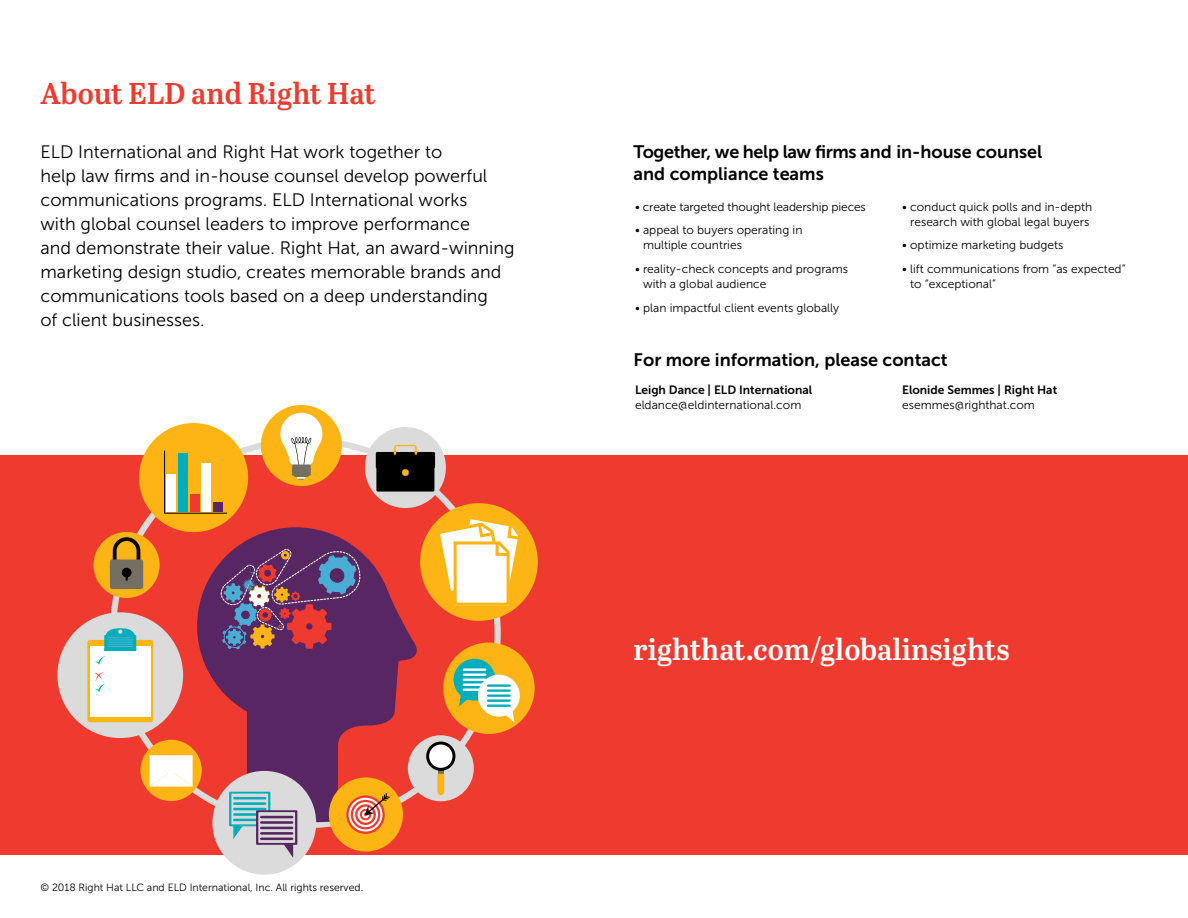
<style>
.page{position:relative;width:1188px;height:918px;background:#fff}
.page>*{position:absolute;margin:0;border:0;box-sizing:border-box;transform-origin:0 0}
.t1{font:30px "Abril Titling Sb";color:#fff}
.t2{font:30px "Abril Titling Sb";color:#ef3b2f}
.t3{font:18px/24px "Museo Sans 300";color:#000}
.t4{font:18px/22.5px "Museo Sans 700";color:#000}
.t5{font:12px/15px "Museo Sans 300";color:#000}
.t6{font:12px "Museo Sans 700";color:#000}
.t7{font:10.5px "Museo Sans 300";color:#000}
</style>
<div class="page">
<div style="left:1px;top:455px;width:1187px;height:400px;background:#ef3b2f"></div>
<svg style="left:110px;top:437px;width:391px;height:368px"></svg>
<div style="left:197px;top:527px;width:197px;height:197px;background:#572663;border-radius:50%"></div>
<div style="left:365px;top:427px;width:81px;height:81px;background:#dbdbdb;border-radius:50%"></div>
<div style="left:376px;top:457px;width:58px;height:35px;background:#000;border-radius:2px"></div>
<div style="left:402px;top:469px;width:7px;height:7px;background:#fcb515;border-radius:3px"></div>
<svg style="left:376px;top:445px;width:59px;height:29px"></svg>
<div style="left:261px;top:405px;width:81px;height:81px;background:#fcb515;border-radius:50%"></div>
<svg style="left:280px;top:413px;width:42px;height:67px"></svg>
<div style="left:94px;top:532px;width:66px;height:66px;background:#fcb515;border-radius:50%"></div>
<div style="left:110px;top:559px;width:33px;height:30px;background:#737063;border-radius:2px"></div>
<svg style="left:113px;top:537px;width:27px;height:44px"></svg>
<div style="left:140px;top:740px;width:62px;height:61px;background:#fcb515;border-radius:50%"></div>
<svg style="left:150px;top:755px;width:43px;height:32px"></svg>
<div style="left:420px;top:503px;width:118px;height:118px;background:#fcb515;border-radius:50%"></div>
<div style="left:139px;top:423px;width:109px;height:109px;background:#fcb515;border-radius:50%"></div>
<svg style="left:164px;top:451px;width:63px;height:63px"></svg>
<div style="left:57px;top:612px;width:126px;height:126px;background:#dbdbdb;border-radius:50%"></div>
<svg style="left:87px;top:640px;width:66px;height:82px"></svg>
<div style="left:90px;top:646px;width:60px;height:70px;background:#fff"></div>
<svg style="left:94px;top:628px;width:42px;height:65px"></svg>
<div style="left:212px;top:771px;width:104px;height:104px;background:#dbdbdb;border-radius:50%"></div>
<svg style="left:212px;top:549px;width:207px;height:309px"></svg>
<div style="left:443px;top:643px;width:92px;height:91px;background:#fcb515;border-radius:50%"></div>
<div style="left:454px;top:659px;width:41px;height:42px;background:#00aebb;border-radius:50%"></div>
<hr style="left:463px;top:668px;width:23px;height:3px;background:#fff">
<hr style="left:463px;top:673px;width:23px;height:3px;background:#fff">
<hr style="left:463px;top:679px;width:23px;height:2px;background:#fff">
<hr style="left:463px;top:684px;width:23px;height:2px;background:#fff">
<hr style="left:463px;top:689px;width:23px;height:2px;background:#fff">
<svg style="left:459px;top:695px;width:10px;height:12px"></svg>
<div style="left:478px;top:675px;width:42px;height:42px;background:#fff;border-radius:50%"></div>
<hr style="left:487px;top:684px;width:24px;height:3px;background:#00aebb">
<hr style="left:487px;top:689px;width:24px;height:3px;background:#00aebb">
<hr style="left:487px;top:694px;width:24px;height:3px;background:#00aebb">
<hr style="left:487px;top:699px;width:24px;height:3px;background:#00aebb">
<hr style="left:487px;top:704px;width:24px;height:3px;background:#00aebb">
<svg style="left:505px;top:711px;width:10px;height:11px"></svg>
<div style="left:408px;top:735px;width:66px;height:66px;background:#dbdbdb;border-radius:50%"></div>
<svg style="left:437px;top:771px;width:7px;height:24px"></svg>
<svg style="left:426px;top:742px;width:29px;height:29px"></svg>
<div style="left:429px;top:745px;width:23px;height:23px;background:#fff;border-radius:50%"></div>
<svg style="left:435px;top:514px;width:88px;height:93px"></svg>
<h1 class="t2" style="left:40px;top:72px;width:337px">About ELD and Right Hat</h1>
<p class="t3" style="left:40px;top:140px;width:476px">ELD International and Right Hat work together to<br>help law firms and in-house counsel develop powerful communications programs. ELD International works<br>with global counsel leaders to improve performance<br>and demonstrate their value. Right Hat, an award-winning marketing design studio, creates memorable brands and communications tools based on a deep understanding<br>of client businesses.</p>
<p class="t7" style="left:40px;top:882px;width:324px">© 2018 Right Hat LLC and ELD International, Inc. All rights reserved.</p>
<h2 class="t4" style="left:634px;top:140px;width:410px">Together, we help law firms and in-house counsel and compliance teams</h2>
<p class="t5" style="left:635px;top:199px;width:232px">• create targeted thought leadership pieces</p>
<p class="t5" style="left:643px;top:223px;width:161px;text-indent:-8px">• appeal to buyers operating in multiple countries</p>
<p class="t5" style="left:643px;top:262px;width:207px;text-indent:-8px">• reality-check concepts and programs with a global audience</p>
<p class="t5" style="left:635px;top:300px;width:206px">• plan impactful client events globally</p>
<p class="t5" style="left:902px;top:199px;width:192px;text-align:center">• conduct quick polls and in-depth research with global legal buyers</p>
<p class="t5" style="left:902px;top:238px;width:163px">• optimize marketing budgets</p>
<p class="t5" style="left:910px;top:262px;width:217px;text-indent:-8px">• lift communications from “as expected” to “exceptional”</p>
<h2 class="t4" style="left:634px;top:348px;width:316px">For more information, please contact</h2>
<p class="t6" style="left:635px;top:384px;width:179px">Leigh Dance | ELD International</p>
<p class="t5" style="left:635px;top:398px;width:168px">eldance@eldinternational.com</p>
<p class="t6" style="left:902px;top:384px;width:157px">Elonide Semmes | Right Hat</p>
<p class="t5" style="left:902px;top:398px;width:134px">esemmes@righthat.com</p>
<h1 class="t1" style="left:634px;top:627px;width:377px">righthat.com/globalinsights</h1>
</div>
